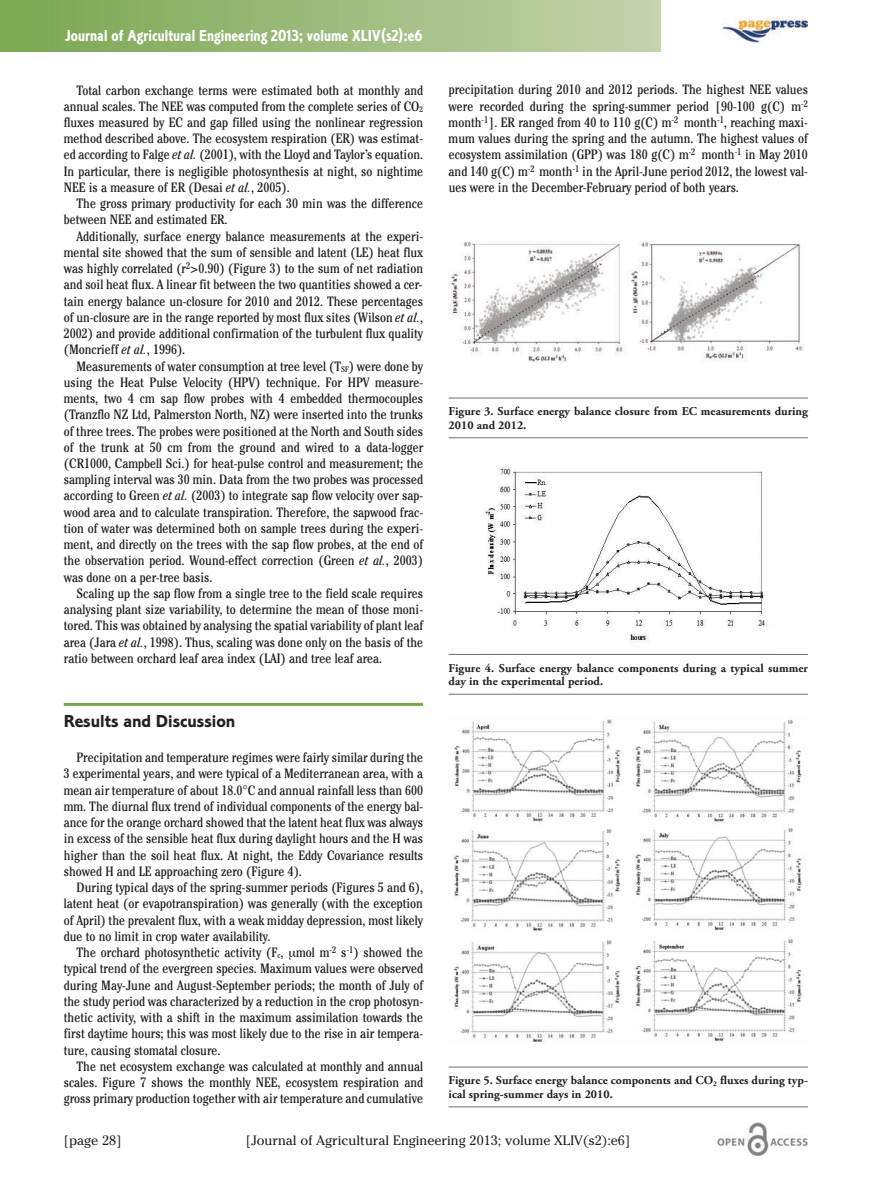
<style>
.page{position:relative;width:893px;height:1191px;background:#fff}
.page>*{position:absolute;margin:0;border:0;box-sizing:border-box;transform-origin:0 0}
.t1{font:18px "Corinthian Bold Plain";color:#231f20}
.t2{font:16.5px "Corinthian Bold Condensed Plain";color:#fff}
.t3{font:condensed 13.5px/16.2px "Cheltenham";color:#231f20;text-align:justify}
.t4{font:13.5px "Cheltenham";color:#231f20}
.t5{font:700 12px/13.5px "Adobe Garamond Pro";color:#231f20}
.s1{font-style:italic}
</style>
<div class="page">
<hr style="left:64px;top:703px;width:359px;height:3px;background:#78a74d">
<img style="left:717px;top:1123px;width:91px;height:33px">
<img style="left:723px;top:17px;width:84px;height:26px">
<div style="left:0;top:0;width:660px;height:51px;background:linear-gradient(to right,#79a64f,#c3d2ac)"></div>
<hr style="left:449px;top:398px;width:359px;height:1px;background:#6c6d70">
<hr style="left:449px;top:437px;width:359px;height:1px;background:#6c6d70">
<img style="left:449px;top:241px;width:356px;height:121px">
<hr style="left:449px;top:654px;width:359px;height:1px;background:#6c6d70">
<hr style="left:449px;top:694px;width:359px;height:1px;background:#6c6d70">
<img style="left:483px;top:467px;width:282px;height:175px">
<hr style="left:449px;top:1066px;width:359px;height:1px;background:#6c6d70">
<hr style="left:449px;top:1106px;width:359px;height:1px;background:#6c6d70">
<img style="left:453px;top:719px;width:351px;height:323px">
<p class="t2" style="left:65px;top:30px;width:359px">Journal of Agricultural Engineering 2013; volume XLIV(s2):e6</p>
<p class="t3" style="left:64px;top:83px;width:361px;text-indent:13px">Total carbon exchange terms were estimated both at monthly and annual scales. The NEE was computed from the complete series of CO<sub>2 </sub>fluxes measured by EC and gap filled using the nonlinear regression method described above. The ecosystem respiration (ER) was estimat&shy;ed according to Falge <span class="s1">et al.</span> (2001), with the Lloyd and Taylor’s equation.<br>In particular, there is negligible photosynthesis at night, so nightime NEE is a measure of ER (Desai <span class="s1">et al.</span>, 2005).</p>
<p class="t3" style="left:64px;top:197px;width:361px;text-indent:13px">The gross primary productivity for each 30 min was the difference between NEE and estimated ER.</p>
<p class="t3" style="left:64px;top:229px;width:361px;text-indent:13px">Additionally, surface energy balance measurements at the experi&shy;mental site showed that the sum of sensible and latent (LE) heat flux was highly correlated (r<sup>2</sup>&gt;0.90) (Figure 3) to the sum of net radiation and soil heat flux. A linear fit between the two quantities showed a cer&shy;tain energy balance un-closure for 2010 and 2012. These percentages of un-closure are in the range reported by most flux sites (Wilson <span class="s1">et al.</span>, 2002) and provide additional confirmation of the turbulent flux quality (Moncrieff <span class="s1">et al.</span>, 1996).</p>
<p class="t3" style="left:64px;top:359px;width:361px;text-indent:13px">Measurements of water consumption at tree level (T<sub>SF</sub>) were done by using the Heat Pulse Velocity (HPV) technique. For HPV measure&shy;ments, two 4 cm sap flow probes with 4 embedded thermocouples (Tranzflo NZ Ltd, Palmerston North, NZ) were inserted into the trunks of three trees. The probes were positioned at the North and South sides of the trunk at 50 cm from the ground and wired to a data-logger (CR1000, Campbell Sci.) for heat-pulse control and measurement; the sampling interval was 30 min. Data from the two probes was processed according to Green <span class="s1">et al.</span> (2003) to integrate sap flow velocity over sap&shy;wood area and to calculate transpiration. Therefore, the sapwood frac&shy;tion of water was determined both on sample trees during the experi&shy;ment, and directly on the trees with the sap flow probes, at the end of the observation period. Wound-effect correction (Green <span class="s1">et al.</span>, 2003) was done on a per-tree basis.</p>
<p class="t3" style="left:64px;top:586px;width:361px;text-indent:13px">Scaling up the sap flow from a single tree to the field scale requires analysing plant size variability, to determine the mean of those moni&shy;tored. This was obtained by analysing the spatial variability of plant leaf area (Jara <span class="s1">et al.</span>, 1998). Thus, scaling was done only on the basis of the ratio between orchard leaf area index (LAI) and tree leaf area.</p>
<h1 class="t1" style="left:64px;top:715px;width:173px">Results and Discussion</h1>
<p class="t3" style="left:64px;top:750px;width:361px;text-indent:13px">Precipitation and temperature regimes were fairly similar during the 3 experimental years, and were typical of a Mediterranean area, with a mean air temperature of about 18.0°C and annual rainfall less than 600 mm. The diurnal flux trend of individual components of the energy bal&shy;ance for the orange orchard showed that the latent heat flux was always in excess of the sensible heat flux during daylight hours and the H was higher than the soil heat flux. At night, the Eddy Covariance results showed H and LE approaching zero (Figure 4).</p>
<p class="t3" style="left:64px;top:880px;width:361px;text-indent:13px">During typical days of the spring-summer periods (Figures 5 and 6), latent heat (or evapotranspiration) was generally (with the exception of April) the prevalent flux, with a weak midday depression, most likely due to no limit in crop water availability.</p>
<p class="t3" style="left:64px;top:945px;width:361px;text-indent:13px">The orchard photosynthetic activity (F<sub>c</sub>, mol m<sup>-2</sup> s<sup>-1</sup>) showed the typical trend of the evergreen species. Maximum values were observed during May-June and August-September periods; the month of July of the study period was characterized by a reduction in the crop photosyn&shy;thetic activity, with a shift in the maximum assimilation towards the first daytime hours; this was most likely due to the rise in air tempera&shy;ture, causing stomatal closure.</p>
<p class="t3" style="left:64px;top:1059px;width:361px;text-indent:13px">The net ecosystem exchange was calculated at monthly and annual scales. Figure 7 shows the monthly NEE, ecosystem respiration and gross primary production together with air temperature and cumulative</p>
<p class="t3" style="left:449px;top:83px;width:361px">precipitation during 2010 and 2012 periods. The highest NEE values were recorded during the spring-summer period [90-100 g(C) m<sup>-2 </sup>month<sup>-1</sup>]. ER ranged from 40 to 110 g(C) m<sup>-2</sup> month<sup>-1</sup>, reaching maxi&shy;mum values during the spring and the autumn. The highest values of ecosystem assimilation (GPP) was 180 g(C) m<sup>-2</sup> month<sup>-1</sup> in May 2010 and 140 g(C) m<sup>-2</sup> month<sup>-1</sup> in the April-June period 2012, the lowest val&shy;ues were in the December-February period of both years.</p>
<p class="t5" style="left:449px;top:406px;width:361px">Figure 3. Surface energy balance closure from EC measurements during<br>2010 and 2012.</p>
<p class="t5" style="left:449px;top:662px;width:361px">Figure 4. Surface energy balance components during a typical summer day in the experimental period.</p>
<p class="t5" style="left:449px;top:1075px;width:361px">Figure 5. Surface energy balance components and CO<sub>2</sub> fluxes during typ&shy;ical spring-summer days in 2010.</p>
<p class="t4" style="left:64px;top:1132px;width:59px">[page 28]</p>
<p class="t4" style="left:246px;top:1132px;width:386px">[Journal of Agricultural Engineering 2013; volume XLIV(s2):e6]</p>
</div>
